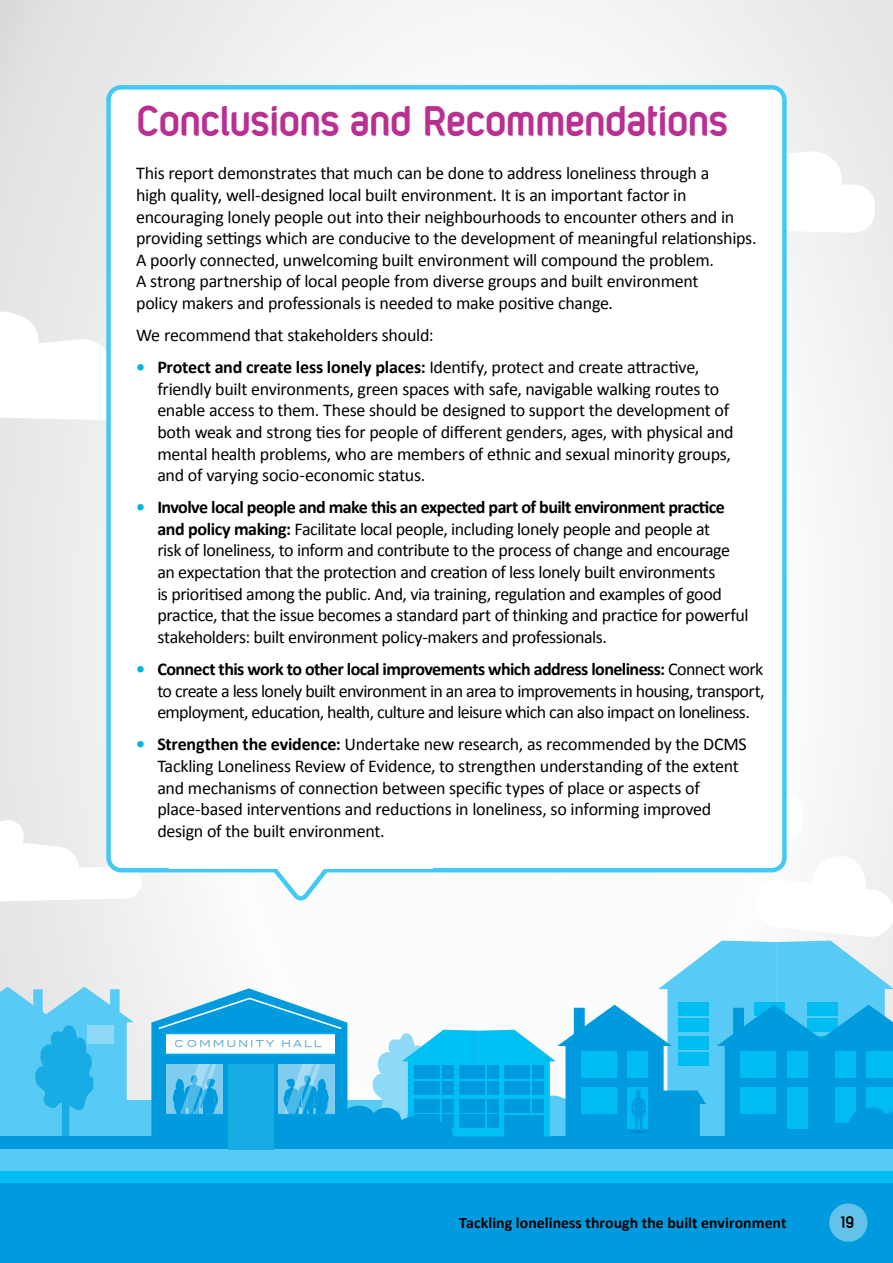
<style>
.page{position:relative;width:893px;height:1263px;background:#eeeeef}
.page>*{position:absolute;margin:0;border:0;box-sizing:border-box;transform-origin:0 0}
.t1{font:700 46.5px "Layar Bahtera Doomsday Condensed";letter-spacing:-.02em;color:#b92f92}
.t2{font:18px/21.6px "Calibri";letter-spacing:-.02em;color:#000}
.t3{font:700 18px "Layar Bahtera Doomsday Condensed";color:#000}
.t4{font:700 15.75px "Calibri";letter-spacing:.005em;color:#000}
.t5{font:9.45px "Blair Md ITCTT Medium";letter-spacing:.2em;color:#087bb4}
.s1{font-weight:700;color:#00b6e0}
.s2{font-weight:700}
</style>
<div class="page">
<svg style="left:0;top:987px;width:134px;height:149px;background:#59c7f0"></svg>
<div style="left:787px;top:729px;width:16px;height:112px;background:#fbfbfc"></div>
<svg style="left:787px;top:151px;width:88px;height:82px"></svg>
<svg style="left:0;top:312px;width:106px;height:108px"></svg>
<svg style="left:0;top:820px;width:142px;height:81px"></svg>
<div style="left:87px;top:1025px;width:26px;height:19px;background:#8ed8f8"></div>
<div style="left:0;top:1136px;width:893px;height:127px;background:#009bdf"></div>
<div style="left:0;top:1150px;width:893px;height:22px;background:#57caf5"></div>
<div style="left:0;top:1172px;width:893px;height:11px;background:#00bdf2"></div>
<div style="left:109px;top:87px;width:675px;height:783px;background:#fff;border-radius:13px"></div>
<div style="left:106px;top:85px;width:681px;height:787px;border:4px solid #44c8f5;border-radius:13px"></div>
<svg style="left:151px;top:853px;width:742px;height:297px"></svg>
<div style="left:169px;top:856px;width:264px;height:12px;background:#fff"></div>
<div style="left:829px;top:1203px;width:38px;height:39px;background:#63c2e9;border-radius:50%"></div>
<h1 class="t1" style="left:136px;top:99px;width:593px">Conclusions and Recommendations</h1>
<p class="t2" style="left:136px;top:163px;width:622px">This report demonstrates that much can be done to address loneliness through a<br>high quality, well-designed local built environment. It is an important factor in encouraging lonely people out into their neighbourhoods to encounter others and in providing settings which are conducive to the development of meaningful relationships.<br>A poorly connected, unwelcoming built environment will compound the problem.<br>A strong partnership of local people from diverse groups and built environment<br>policy makers and professionals is needed to make positive change.</p>
<p class="t2" style="left:136px;top:324px;width:299px">We recommend that stakeholders should:</p>
<p class="t2" style="left:157px;top:356px;width:578px;text-indent:-21px"><span class="s1">•</span> <span class="s2">Protect and create less lonely places:</span> Identify, protect and create attractive, friendly built environments, green spaces with safe, navigable walking routes to enable access to them. These should be designed to support the development of both weak and strong ties for people of different genders, ages, with physical and mental health problems, who are members of ethnic and sexual minority groups, and of varying socio-economic status.</p>
<p class="t2" style="left:157px;top:496px;width:593px;text-indent:-21px"><span class="s1">•</span> <span class="s2">Involve local people and make this an expected part of built environment practice and policy making:</span> Facilitate local people, including lonely people and people at<br>risk of loneliness, to inform and contribute to the process of change and encourage an expectation that the protection and creation of less lonely built environments<br>is prioritised among the public. And, via training, regulation and examples of good practice, that the issue becomes a standard part of thinking and practice for powerful stakeholders: built environment policy-makers and professionals.</p>
<p class="t2" style="left:157px;top:658px;width:609px;text-align:justify;text-indent:-21px"><span class="s1">•</span> <span class="s2">Connect this work to other local improvements which address loneliness:</span> Connect work to create a less lonely built environment in an area to improvements in housing, transport, employment, education, health, culture and leisure which can also impact on loneliness.</p>
<p class="t2" style="left:157px;top:733px;width:591px;text-indent:-21px"><span class="s1">•</span> <span class="s2">Strengthen the evidence:</span> Undertake new research, as recommended by the DCMS Tackling Loneliness Review of Evidence, to strengthen understanding of the extent and mechanisms of connection between specific types of place or aspects of place-based interventions and reductions in loneliness, so informing improved design of the built environment.</p>
<p class="t5" style="left:175px;top:1036px;width:148px">COMMUNITY HALL</p>
<p class="t4" style="left:459px;top:1213px;width:329px">Tackling loneliness through the built environment</p>
<p class="t3" style="left:841px;top:1213px;width:15px">19</p>
</div>
